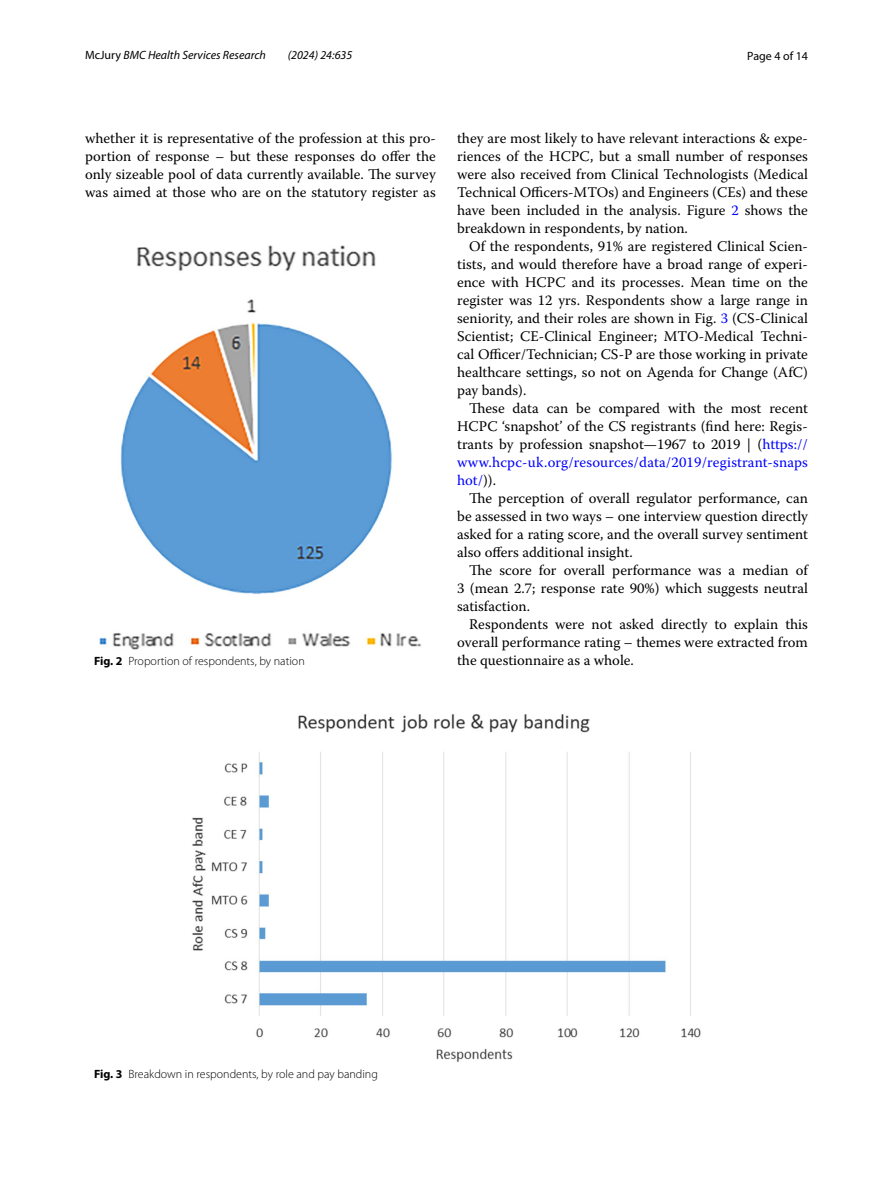
<style>
.page{position:relative;width:893px;height:1187px;background:#fff}
.page>*{position:absolute;margin:0;border:0;box-sizing:border-box;transform-origin:0 0}
.t1{font:14.7px/18px "Warnock Pro";color:#000;text-align:justify}
.t2{font:300 12px "Myriad Pro";color:#000}
.t3{font:italic 12px "Myriad Pro";color:#000}
.t4{font:12px "Myriad Pro";color:#000}
.s1{font-style:normal}
.s2{color:#00f}
.s3{font-weight:700}
</style>
<div class="page">
<img style="left:100px;top:245px;width:321px;height:404px">
<img style="left:192px;top:714px;width:509px;height:348px">
<p class="t3" style="left:85px;top:48px;width:182px"><span class="s1">McJury</span> BMC Health Services Research</p>
<p class="t3" style="left:288px;top:48px;width:66px">(2024) 24:635</p>
<p class="t4" style="left:747px;top:48px;width:62px">Page 4 of 14</p>
<p class="t1" style="left:85px;top:128px;width:352px">whether it is representative of the profession at this pro&shy;portion of response – but these responses do offer the only sizeable pool of data currently available. The survey was aimed at those who are on the statutory register as</p>
<p class="t1" style="left:457px;top:128px;width:352px">they are most likely to have relevant interactions &amp; expe&shy;riences of the HCPC, but a small number of responses were also received from Clinical Technologists (Medical Technical Officers-MTOs) and Engineers (CEs) and these have been included in the analysis. Figure <span class="s2">2</span> shows the breakdown in respondents, by nation.</p>
<p class="t1" style="left:457px;top:236px;width:352px;text-indent:12px">Of the respondents, 91% are registered Clinical Scien&shy;tists, and would therefore have a broad range of experi&shy;ence with HCPC and its processes. Mean time on the register was 12 yrs. Respondents show a large range in seniority, and their roles are shown in Fig. <span class="s2">3</span> (CS-Clinical Scientist; CE-Clinical Engineer; MTO-Medical Techni&shy;cal Officer/Technician; CS-P are those working in private healthcare settings, so not on Agenda for Change (AfC) pay bands).</p>
<p class="t1" style="left:457px;top:398px;width:352px;text-indent:12px">These data can be compared with the most recent HCPC ‘snapshot’ of the CS registrants (find here: Regis&shy;trants by profession snapshot—1967 to 2019 | (<span class="s2">https:// www.hcpc-uk.org/resources/data/2019/registrant-snaps hot/</span>)).</p>
<p class="t1" style="left:457px;top:488px;width:352px;text-indent:12px">The perception of overall regulator performance, can be assessed in two ways – one interview question directly asked for a rating score, and the overall survey sentiment also offers additional insight.</p>
<p class="t1" style="left:457px;top:560px;width:352px;text-indent:12px">The score for overall performance was a median of 3 (mean 2.7; response rate 90%) which suggests neutral satisfaction.</p>
<p class="t1" style="left:457px;top:614px;width:352px;text-align:right">Respondents were not asked directly to explain this overall performance rating – themes were extracted from</p>
<p class="t2" style="left:94px;top:654px;width:212px"><span class="s3">Fig. 2</span> Proportion of respondents, by nation</p>
<p class="t1" style="left:457px;top:650px;width:178px">the questionnaire as a whole.</p>
<p class="t2" style="left:94px;top:1067px;width:285px"><span class="s3">Fig. 3</span> Breakdown in respondents, by role and pay banding</p>
</div>
